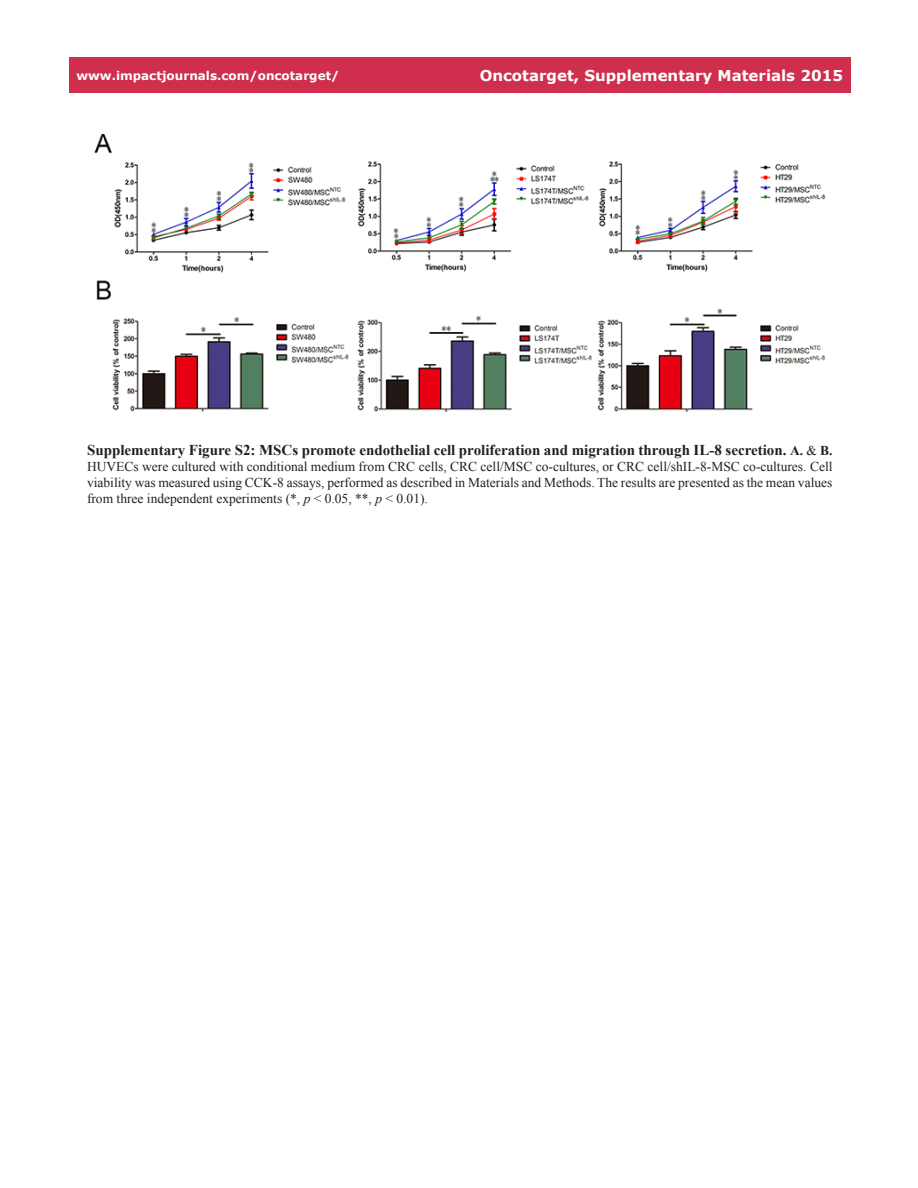
<style>
.page{position:relative;width:918px;height:1188px;background:#fff}
.page>*{position:absolute;margin:0;border:0;box-sizing:border-box;transform-origin:0 0}
.FigureText{font:700 15px "Times New Roman";color:#231f20}
.t1{font:700 15px "Verdana";color:#fff}
.FigureText-2{font:13.5px/16.2px "Times New Roman";color:#231f20;text-align:justify}
.t2{font:700 12px "Verdana";color:#fff}
.s1{font-size:13.5px}
.s2{font-weight:400;font-size:13.5px}
.s3{font-style:italic}
</style>
<div class="page">
<div style="left:69px;top:57px;width:781px;height:36px;background:#cf2e4c"></div>
<img style="left:94px;top:133px;width:732px;height:279px">
<p class="t2" style="left:76px;top:67px;width:264px">www.impactjournals.com/oncotarget/</p>
<p class="t1" style="left:480px;top:66px;width:365px">Oncotarget, Supplementary Materials 2015</p>
<p class="FigureText" style="left:87px;top:439px;width:747px">Supplementary Figure S2: MSCs promote endothelial cell proliferation and migration through IL-8 secretion. <span class="s1">A.</span> <span class="s2">&amp;</span> <span class="s1">B.</span></p>
<p class="FigureText-2" style="left:87px;top:458px;width:747px">HUVECs were cultured with conditional medium from CRC cells, CRC cell/MSC co-cultures, or CRC cell/shIL-8-MSC co-cultures. Cell viability was measured using CCK-8 assays, performed as described in Materials and Methods. The results are presented as the mean values from three independent experiments (*, <span class="s3">p</span> &lt; 0.05, **, <span class="s3">p</span> &lt; 0.01).</p>
</div>
